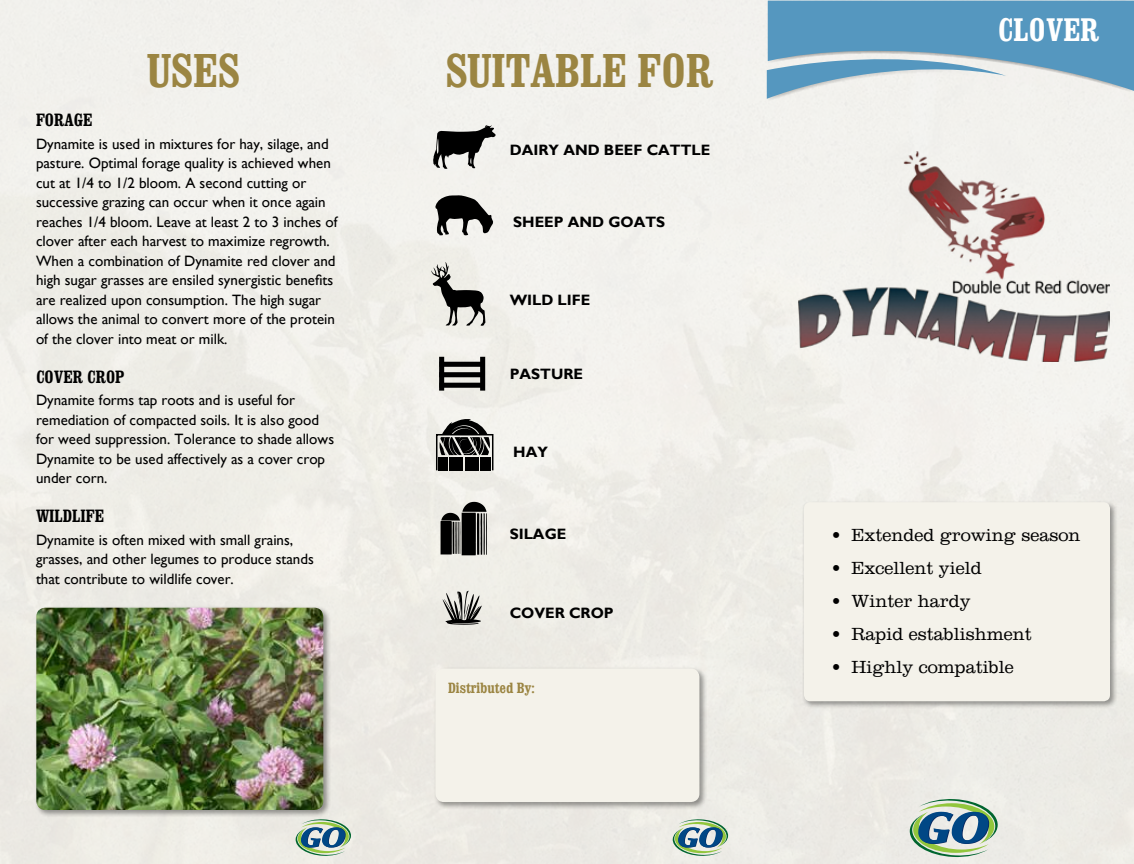
<style>
.page{position:relative;width:1134px;height:864px;background:#f0efe9}
.page>*{position:absolute;margin:0;border:0;box-sizing:border-box;transform-origin:0 0}
.t1{font:700 condensed 48px "Clarendon";color:#9b8542}
.t2{font:700 condensed 33px "Clarendon";color:#fff}
.t3{font:300 18px "Clarendon";color:#000}
.t4{font:700 condensed 18px "Clarendon";color:#000}
.t5{font:15px/19.5px "Gill Sans";color:#000}
.t6{font:700 15px "Gill Sans";color:#000}
.t7{font:700 condensed 15px "Clarendon";color:#9b8542}
</style>
<div class="page">
<div style="left:802px;top:500px;width:316px;height:209px;background:#000;opacity:.4"></div>
<div style="left:804px;top:502px;width:306px;height:199px;background:#f4f2ea;border-radius:6px"></div>
<svg style="left:433px;top:125px;width:63px;height:44px;background:#7f7f7d"></svg>
<svg style="left:435px;top:195px;width:58px;height:40px;background:#666664"></svg>
<svg style="left:441px;top:502px;width:46px;height:53px;background:#5a5a57"></svg>
<div style="left:441px;top:522px;width:10px;height:32px;background:#000"></div>
<div style="left:439px;top:372px;width:44px;height:5px;border:2px solid #000"></div>
<div style="left:439px;top:357px;width:5px;height:34px;border:2px solid #000"></div>
<div style="left:439px;top:383px;width:45px;height:5px;border:2px solid #000"></div>
<div style="left:439px;top:362px;width:45px;height:5px;border:2px solid #000"></div>
<div style="left:480px;top:357px;width:5px;height:34px;border:2px solid #000"></div>
<div style="left:465px;top:457px;width:13px;height:13px;background:#000"></div>
<div style="left:450px;top:457px;width:13px;height:13px;background:#000"></div>
<div style="left:481px;top:457px;width:10px;height:13px;background:#000"></div>
<div style="left:438px;top:457px;width:10px;height:13px;background:#000"></div>
<div style="left:436px;top:434px;width:57px;height:37px;border:2px solid #000"></div>
<svg style="left:440px;top:418px;width:50px;height:37px;background:#585856"></svg>
<div style="left:433px;top:667px;width:275px;height:143px;background:#000;opacity:.4"></div>
<div style="left:435px;top:669px;width:264px;height:133px;background:#f4f2ea;border-radius:9px"></div>
<svg style="left:767px;top:1px;width:367px;height:103px;background:#88b3cd"></svg>
<svg style="left:909px;top:798px;width:89px;height:60px;background:#99b6ac"></svg>
<svg style="left:672px;top:819px;width:57px;height:37px;background:#98b5ac"></svg>
<svg style="left:295px;top:819px;width:56px;height:37px;background:#97b4aa"></svg>
<svg style="left:431px;top:262px;width:55px;height:64px;background:#a4a49f"></svg>
<svg style="left:443px;top:591px;width:39px;height:34px"></svg>
<img style="left:798px;top:151px;width:312px;height:210px">
<div style="left:34px;top:606px;width:297px;height:212px;background:#000;opacity:.4"></div>
<img style="left:36px;top:608px;width:287px;height:202px">
<h1 class="t1" style="left:147px;top:41px;width:94px">USES</h1>
<p class="t4" style="left:36px;top:109px;width:58px">FORAGE</p>
<p class="t5" style="left:36px;top:134px;width:303px">Dynamite is used in mixtures for hay, silage, and pasture. Optimal forage quality is achieved when cut at 1/4 to 1/2 bloom. A second cutting or successive grazing can occur when it once again reaches 1/4 bloom. Leave at least 2 to 3 inches of clover after each harvest to maximize regrowth.<br>When a combination of Dynamite red clover and high sugar grasses are ensiled synergistic benefits are realized upon consumption. The high sugar allows the animal to convert more of the protein of the clover into meat or milk.</p>
<p class="t4" style="left:36px;top:365px;width:90px">COVER CROP</p>
<p class="t5" style="left:36px;top:391px;width:300px">Dynamite forms tap roots and is useful for remediation of compacted soils. It is also good for weed suppression. Tolerance to shade allows Dynamite to be used affectively as a cover crop under corn.</p>
<p class="t4" style="left:36px;top:505px;width:70px">WILDLIFE</p>
<p class="t5" style="left:36px;top:530px;width:279px">Dynamite is often mixed with small grains, grasses, and other legumes to produce stands that contribute to wildlife cover.</p>
<h1 class="t1" style="left:446px;top:40px;width:270px">SUITABLE FOR</h1>
<p class="t6" style="left:510px;top:142px;width:202px">DAIRY AND BEEF CATTLE</p>
<p class="t6" style="left:513px;top:214px;width:154px">SHEEP AND GOATS</p>
<p class="t6" style="left:510px;top:291px;width:82px">WILD LIFE</p>
<p class="t6" style="left:510px;top:365px;width:75px">PASTURE</p>
<p class="t6" style="left:513px;top:443px;width:36px">HAY</p>
<p class="t6" style="left:510px;top:525px;width:58px">SILAGE</p>
<p class="t6" style="left:510px;top:604px;width:106px">COVER CROP</p>
<p class="t7" style="left:448px;top:678px;width:88px">Distributed By:</p>
<h2 class="t2" style="left:998px;top:8px;width:103px">CLOVER</h2>
<p class="t3" style="left:832px;top:524px;width:250px">• Extended growing season</p>
<p class="t3" style="left:832px;top:557px;width:151px">• Excellent yield</p>
<p class="t3" style="left:832px;top:590px;width:140px">• Winter hardy</p>
<p class="t3" style="left:832px;top:623px;width:201px">• Rapid establishment</p>
<p class="t3" style="left:832px;top:656px;width:183px">• Highly compatible</p>
</div>
